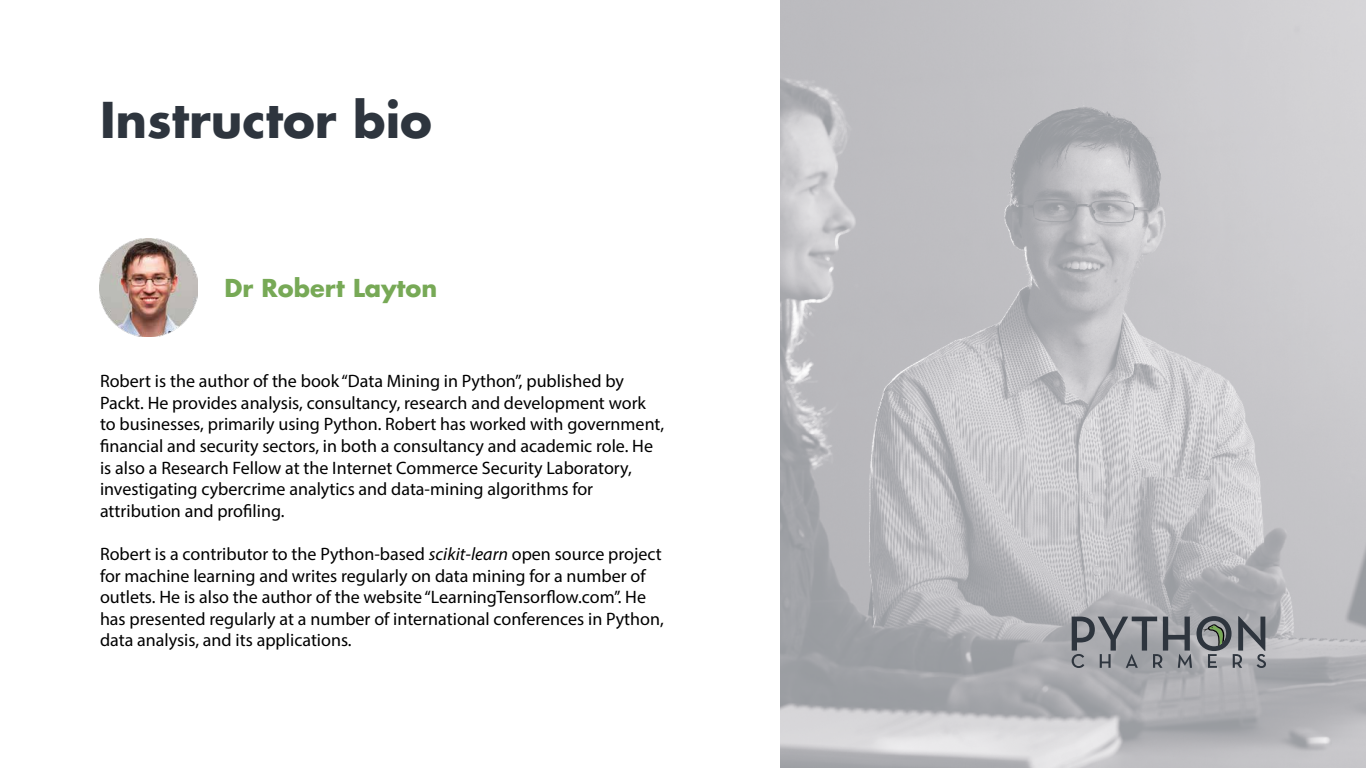
<style>
.page{position:relative;width:1366px;height:768px;background:#fff}
.page>*{position:absolute;margin:0;border:0;box-sizing:border-box;transform-origin:0 0}
.t1{font:700 48px "Futura";color:#2e353e}
.t2{font:700 24px "Futura";color:#77a956}
.t3{font:18px/21.6px "Myriad Pro";color:#000}
.s1{font-style:italic}
</style>
<div class="page">
<img style="left:100px;top:239px;width:97px;height:97px">
<img style="left:780px;top:0;width:586px;height:768px">
<svg style="left:1072px;top:616px;width:194px;height:52px"></svg>
<h1 class="t1" style="left:100px;top:88px;width:334px">Instructor bio</h1>
<h2 class="t2" style="left:224px;top:272px;width:214px">Dr Robert Layton</h2>
<p class="t3" style="left:100px;top:370px;width:566px">Robert is the author of the book “Data Mining in Python”, published by Packt. He provides analysis, consultancy, research and development work to businesses, primarily using Python. Robert has worked with government, financial and security sectors, in both a consultancy and academic role. He is also a Research Fellow at the Internet Commerce Security Laboratory, investigating cybercrime analytics and data-mining algorithms for attribution and profiling.</p>
<p class="t3" style="left:100px;top:543px;width:565px">Robert is a contributor to the Python-based <span class="s1">scikit-learn</span> open source project for machine learning and writes regularly on data mining for a number of outlets. He is also the author of the website “LearningTensorflow.com”. He has presented regularly at a number of international conferences in Python, data analysis, and its applications.</p>
</div>
